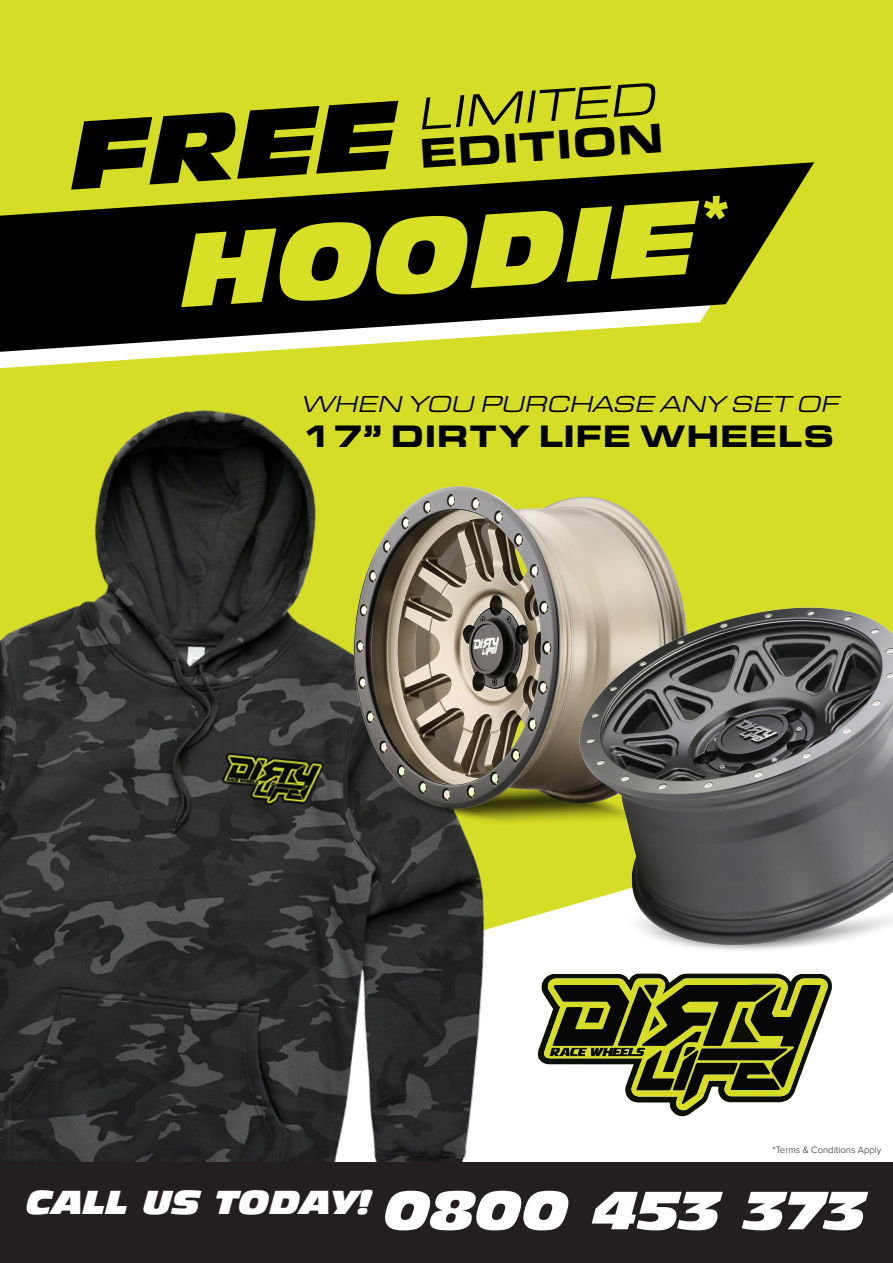
<style>
.page{position:relative;width:893px;height:1263px;background:#fff}
.page>*{position:absolute;margin:0;border:0;box-sizing:border-box;transform-origin:0 0}
.t1{font:italic 101.55px "Antique Olive Std Nord";color:#d7e024}
.t2{font:italic 94.2px "Antique Olive Std Nord";color:#000}
.t3{font:italic 52.5px "Antique Olive Std Nord";color:#fff}
.t4{font:italic 47.25px "Eurostile Ext";color:#000}
.t5{font:900 43.05px "Eurostile Ext";color:#000}
.t6{font:italic 32.55px "Antique Olive Std Nord";color:#fff}
.t7{font:900 32.25px "Eurostile Ext";color:#000}
.t8{font:italic 24px "Eurostile Ext";color:#000}
.t9{font:300 9.6px "Proxima Nova";color:#231f20}
</style>
<div class="page">
<div style="left:0;top:0;width:893px;height:565px;background:#d6dd26"></div>
<div style="left:585px;top:352px;width:203px;height:16px;background:#d6dd26"></div>
<svg style="left:0;top:162px;width:814px;height:190px;background:#404216"></svg>
<img style="left:0;top:345px;width:585px;height:817px">
<img style="left:324px;top:444px;width:393px;height:393px">
<img style="left:555px;top:565px;width:338px;height:409px">
<svg style="left:538px;top:974px;width:294px;height:142px"></svg>
<div style="left:0;top:1162px;width:893px;height:101px;background:#231f20"></div>
<p class="t2" style="left:67px;top:96px;width:326px;rotate:-4deg">FREE</p>
<p class="t4" style="left:417px;top:82px;width:240px;rotate:-4deg">LIMITED</p>
<p class="t5" style="left:417px;top:122px;width:247px;rotate:-4deg">EDITION</p>
<p class="t1" style="left:175px;top:207px;width:551px;rotate:-4deg">HOODIE<sup>*</sup></p>
<p class="t8" style="left:302px;top:387px;width:539px">WHEN YOU PURCHASE ANY SET OF</p>
<p class="t7" style="left:302px;top:412px;width:534px">17” DIRTY LIFE WHEELS</p>
<p class="t9" style="left:772px;top:1143px;width:110px">*Terms &amp; Conditions Apply</p>
<p class="t6" style="left:27px;top:1181px;width:346px">CALL US TODAY!</p>
<p class="t3" style="left:384px;top:1177px;width:484px">0800 453 373</p>
</div>
